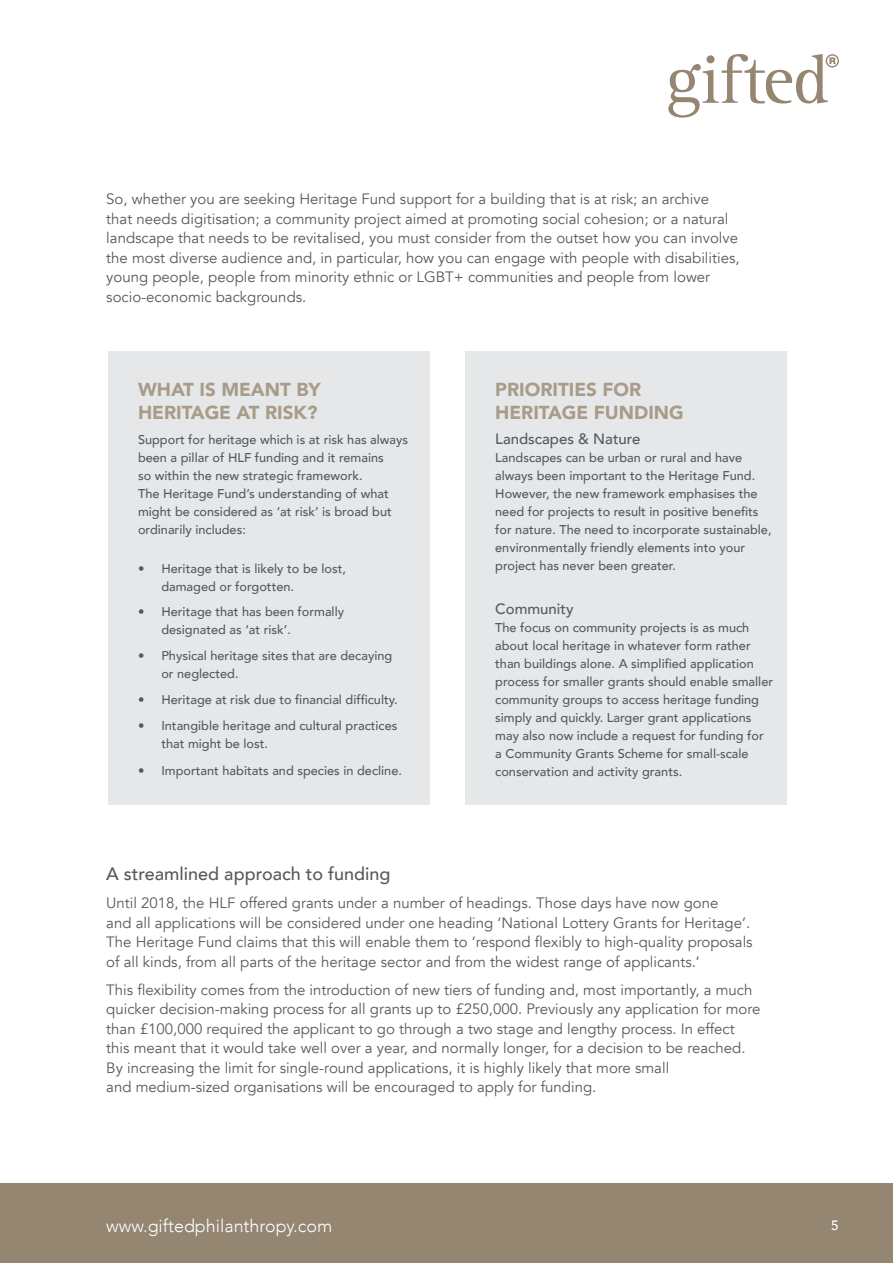
<style>
.page{position:relative;width:893px;height:1263px;background:#fff}
.page>*{position:absolute;margin:0;border:0;box-sizing:border-box;transform-origin:0 0}
.t1{font:900 18.75px/22.5px "Avenir";color:#a89c89}
.t2{font:500 18px "Avenir";color:#58595b}
.t3{font:300 17.85px "Avenir";color:#fff}
.t4{font:15px/19.5px "Avenir";color:#58595b}
.t5{font:500 15px "Avenir";color:#58595b}
.t6{font:500 13.5px "Avenir";color:#fff}
.t7{font:500 12.75px/18px "Avenir";color:#58595b}
</style>
<div class="page">
<div style="left:0;top:1184px;width:893px;height:79px;background:#948671"></div>
<svg style="left:668px;top:54px;width:171px;height:64px"></svg>
<div style="left:108px;top:351px;width:321px;height:454px;background:#e6e7e8"></div>
<div style="left:465px;top:351px;width:322px;height:454px;background:#e6e7e8"></div>
<p class="t4" style="left:106px;top:190px;width:635px">So, whether you are seeking Heritage Fund support for a building that is at risk; an archive<br>that needs digitisation; a community project aimed at promoting social cohesion; or a natural landscape that needs to be revitalised, you must consider from the outset how you can involve the most diverse audience and, in particular, how you can engage with people with disabilities, young people, people from minority ethnic or LGBT+ communities and people from lower socio-economic backgrounds.</p>
<p class="t1" style="left:138px;top:378px;width:184px">WHAT IS MEANT BY<br>HERITAGE AT RISK?</p>
<p class="t7" style="left:138px;top:430px;width:272px">Support for heritage which is at risk has always been a pillar of HLF funding and it remains<br>so within the new strategic framework.<br>The Heritage Fund’s understanding of what might be considered as ‘at risk’ is broad but ordinarily includes:</p>
<p class="t7" style="left:161px;top:558px;width:186px;text-indent:-23px">• Heritage that is likely to be lost, damaged or forgotten.</p>
<p class="t7" style="left:161px;top:602px;width:184px;text-indent:-23px">• Heritage that has been formally designated as ‘at risk’.</p>
<p class="t7" style="left:161px;top:646px;width:232px;text-indent:-23px">• Physical heritage sites that are decaying or neglected.</p>
<p class="t7" style="left:138px;top:690px;width:261px">• Heritage at risk due to financial difficulty.</p>
<p class="t7" style="left:161px;top:715px;width:238px;text-indent:-23px">• Intangible heritage and cultural practices that might be lost.</p>
<p class="t7" style="left:138px;top:761px;width:265px">• Important habitats and species in decline.</p>
<p class="t1" style="left:495px;top:378px;width:190px">PRIORITIES FOR<br>HERITAGE FUNDING</p>
<p class="t5" style="left:495px;top:426px;width:147px">Landscapes &amp; Nature</p>
<p class="t7" style="left:495px;top:448px;width:278px">Landscapes can be urban or rural and have always been important to the Heritage Fund.<br>However, the new framework emphasises the need for projects to result in positive benefits for nature. The need to incorporate sustainable, environmentally friendly elements into your project has never been greater.</p>
<p class="t5" style="left:495px;top:596px;width:80px">Community</p>
<p class="t7" style="left:495px;top:618px;width:279px">The focus on community projects is as much about local heritage in whatever form rather than buildings alone. A simplified application process for smaller grants should enable smaller community groups to access heritage funding simply and quickly. Larger grant applications may also now include a request for funding for a Community Grants Scheme for small-scale conservation and activity grants.</p>
<p class="t2" style="left:106px;top:858px;width:286px">A streamlined approach to funding</p>
<p class="t4" style="left:106px;top:893px;width:648px">Until 2018, the HLF offered grants under a number of headings. Those days have now gone<br>and all applications will be considered under one heading ‘National Lottery Grants for Heritage’.<br>The Heritage Fund claims that this will enable them to ‘respond flexibly to high-quality proposals of all kinds, from all parts of the heritage sector and from the widest range of applicants.’</p>
<p class="t4" style="left:106px;top:980px;width:656px">This flexibility comes from the introduction of new tiers of funding and, most importantly, a much quicker decision-making process for all grants up to £250,000. Previously any application for more than £100,000 required the applicant to go through a two stage and lengthy process. In effect this meant that it would take well over a year, and normally longer, for a decision to be reached.<br>By increasing the limit for single-round applications, it is highly likely that more small<br>and medium-sized organisations will be encouraged to apply for funding.</p>
<p class="t3" style="left:106px;top:1215px;width:228px">www.giftedphilanthropy.com</p>
<p class="t6" style="left:831px;top:1213px;width:9px">5</p>
</div>
